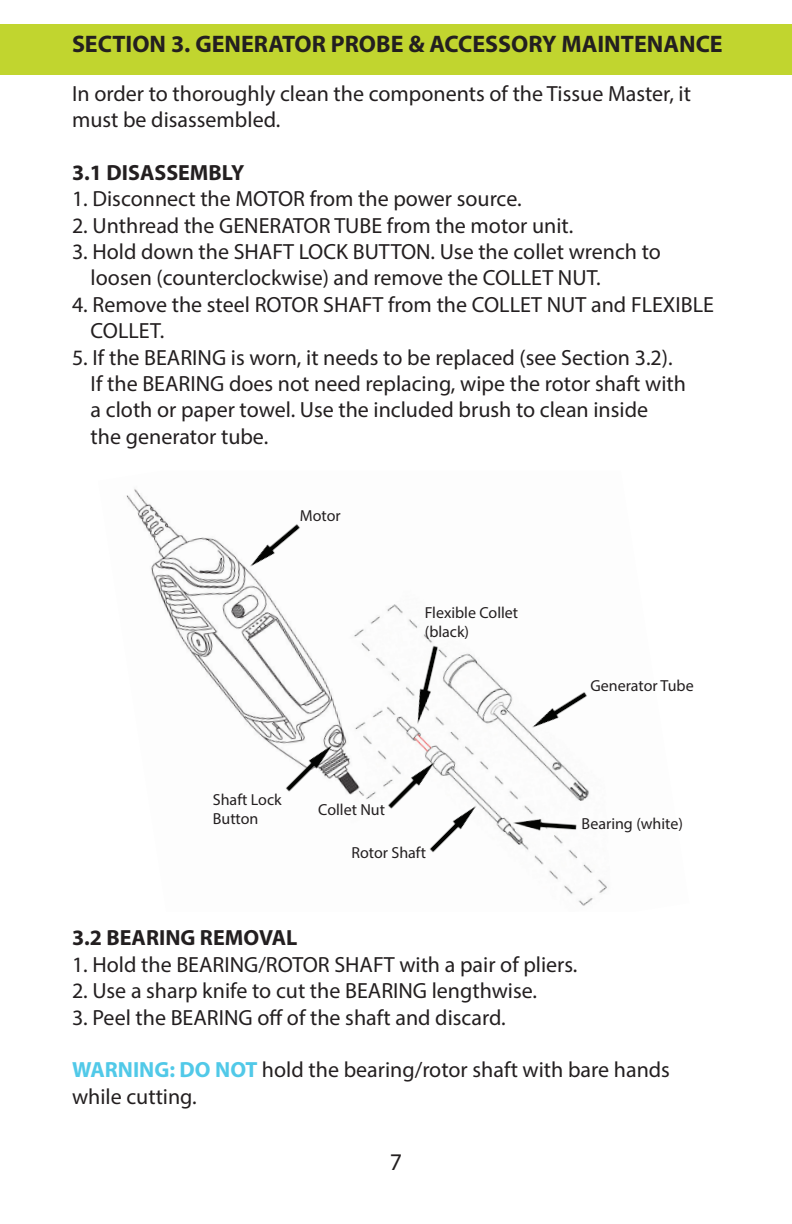
<style>
.page{position:relative;width:792px;height:1224px;background:#fff}
.page>*{position:absolute;margin:0;border:0;box-sizing:border-box;transform-origin:0 0}
.t1{font:700 24px "Myriad Pro";color:#231f20}
.t2{font:24px "Myriad Pro";color:#231f20}
.t3{font:22px/26.4px "Myriad Pro";color:#231f20}
.t4{font:700 22px "Myriad Pro";color:#231f20}
.t5{font:16px/19.2px "Myriad Pro";color:#231f20}
.s1{font-weight:700;color:#51c9e8}
</style>
<div class="page">
<div style="left:0;top:24px;width:792px;height:50px;background:#c1d52f"></div>
<img style="left:126px;top:488px;width:481px;height:418px">
<img style="left:281px;top:737px;width:61px;height:60px">
<img style="left:383px;top:754px;width:61px;height:61px">
<img style="left:425px;top:797px;width:61px;height:61px">
<img style="left:508px;top:812px;width:70px;height:22px">
<img style="left:523px;top:684px;width:67px;height:51px">
<img style="left:406px;top:641px;width:36px;height:89px">
<img style="left:240px;top:517px;width:64px;height:57px">
<p class="t1" style="left:72px;top:28px;width:652px">SECTION 3. GENERATOR PROBE &amp; ACCESSORY MAINTENANCE</p>
<p class="t3" style="left:72px;top:80px;width:621px">In order to thoroughly clean the components of the Tissue Master, it must be disassembled.</p>
<p class="t4" style="left:72px;top:158px;width:174px">3.1 DISASSEMBLY</p>
<p class="t3" style="left:72px;top:185px;width:451px">1. Disconnect the MOTOR from the power source.</p>
<p class="t3" style="left:72px;top:212px;width:503px">2. Unthread the GENERATOR TUBE from the motor unit.</p>
<p class="t3" style="left:91px;top:238px;width:572px;text-indent:-19px">3. Hold down the SHAFT LOCK BUTTON. Use the collet wrench to loosen (counterclockwise) and remove the COLLET NUT.</p>
<p class="t3" style="left:91px;top:291px;width:625px;text-indent:-19px">4. Remove the steel ROTOR SHAFT from the COLLET NUT and FLEXIBLE<br>COLLET.</p>
<p class="t3" style="left:91px;top:344px;width:597px;text-indent:-19px">5. If the BEARING is worn, it needs to be replaced (see Section 3.2).<br>If the BEARING does not need replacing, wipe the rotor shaft with a cloth or paper towel. Use the included brush to clean inside<br>the generator tube.</p>
<p class="t5" style="left:300px;top:506px;width:42px">Motor</p>
<p class="t5" style="left:425px;top:602px;width:95px">Flexible Collet (black)</p>
<p class="t5" style="left:213px;top:790px;width:70px">Shaft Lock<br>Button</p>
<p class="t5" style="left:318px;top:800px;width:68px">Collet Nut</p>
<p class="t5" style="left:351px;top:843px;width:76px">Rotor Shaft</p>
<p class="t5" style="left:590px;top:675px;width:105px">Generator Tube</p>
<p class="t5" style="left:582px;top:814px;width:103px">Bearing (white)</p>
<p class="t4" style="left:72px;top:924px;width:227px">3.2 BEARING REMOVAL</p>
<p class="t3" style="left:72px;top:951px;width:507px">1. Hold the BEARING/ROTOR SHAFT with a pair of pliers.</p>
<p class="t3" style="left:72px;top:977px;width:467px">2. Use a sharp knife to cut the BEARING lengthwise.</p>
<p class="t3" style="left:72px;top:1004px;width:435px">3. Peel the BEARING off of the shaft and discard.</p>
<p class="t3" style="left:72px;top:1056px;width:600px"><span class="s1">WARNING: DO NOT</span> hold the bearing/rotor shaft with bare hands while cutting.</p>
<p class="t2" style="left:390px;top:1148px;width:14px">7</p>
</div>
